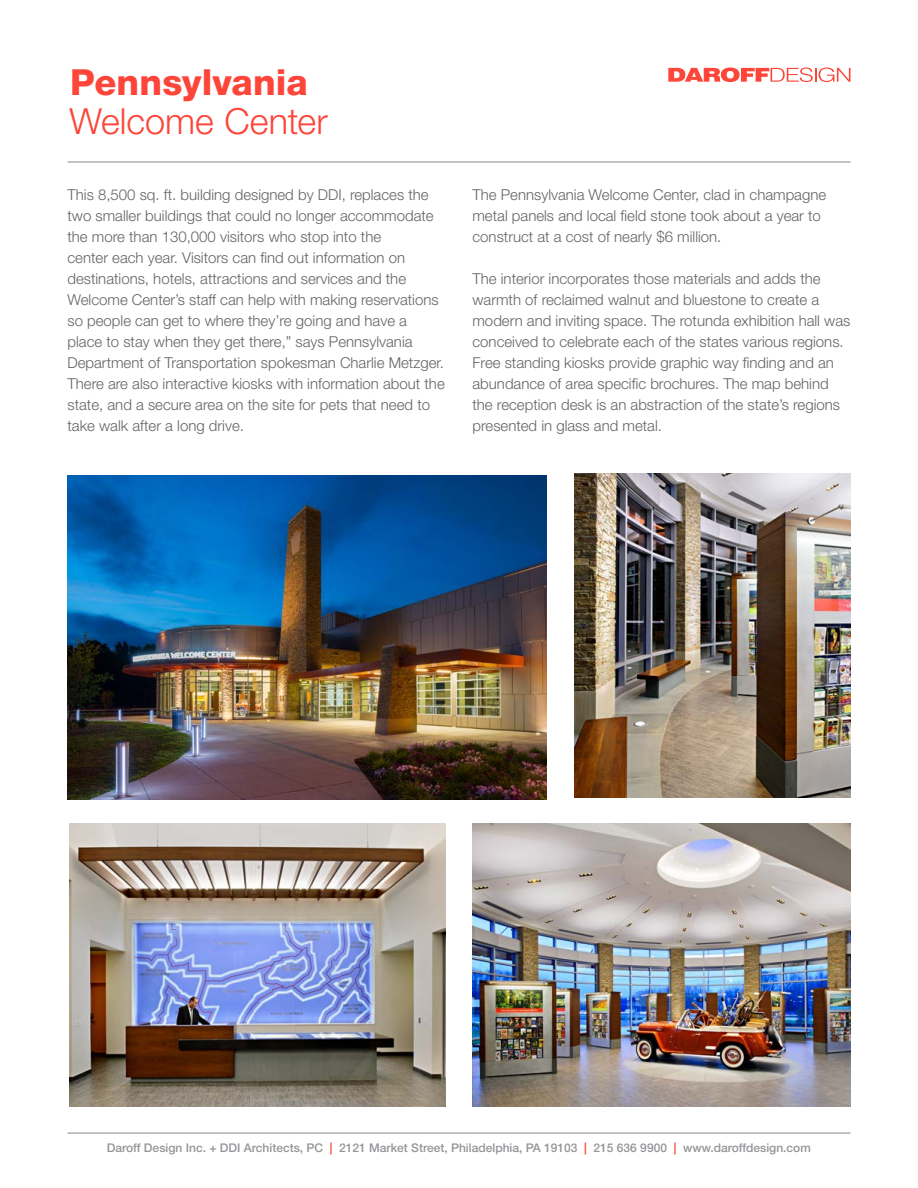
<style>
.page{position:relative;width:918px;height:1188px;background:#fff}
.page>*{position:absolute;margin:0;border:0;box-sizing:border-box;transform-origin:0 0}
.t1{font:300 36px "Helvetica Neue";color:#fd4539}
.t2{font:800 36px "Helvetica Neue";letter-spacing:.005em;color:#fd4539}
.t3{font:300 15px/21px "Helvetica Neue";color:#636466}
.t4{font:500 12px "Helvetica Neue";color:#939598}
.s1{color:#fd4539}
</style>
<div class="page">
<hr style="left:68px;top:1132px;width:782px;height:2px;background:#939598">
<hr style="left:68px;top:161px;width:782px;height:2px;background:#939598">
<svg style="left:668px;top:67px;width:182px;height:15px"></svg>
<img style="left:67px;top:475px;width:480px;height:324px">
<img style="left:69px;top:824px;width:376px;height:283px">
<img style="left:472px;top:824px;width:378px;height:283px">
<img style="left:574px;top:473px;width:276px;height:324px">
<h1 class="t2" style="left:70px;top:61px;width:239px">Pennsylvania</h1>
<h1 class="t1" style="left:69px;top:99px;width:260px">Welcome Center</h1>
<p class="t3" style="left:68px;top:184px;width:379px">This 8,500 sq. ft. building designed by DDI, replaces the two smaller buildings that could no longer accommodate the more than 130,000 visitors who stop into the<br>center each year. Visitors can find out information on destinations, hotels, attractions and services and the Welcome Center’s staff can help with making reservations so people can get to where they’re going and have a place to stay when they get there,” says Pennsylvania Department of Transportation spokesman Charlie Metzger.<br>There are also interactive kiosks with information about the state, and a secure area on the site for pets that need to take walk after a long drive.</p>
<p class="t3" style="left:472px;top:184px;width:355px">The Pennsylvania Welcome Center, clad in champagne metal panels and local field stone took about a year to construct at a cost of nearly $6 million.</p>
<p class="t3" style="left:472px;top:268px;width:379px">The interior incorporates those materials and adds the warmth of reclaimed walnut and bluestone to create a modern and inviting space. The rotunda exhibition hall was conceived to celebrate each of the states various regions.<br>Free standing kiosks provide graphic way finding and an abundance of area specific brochures. The map behind the reception desk is an abstraction of the state’s regions presented in glass and metal.</p>
<p class="t4" style="left:107px;top:1141px;width:706px">Daroff Design Inc. + DDI Architects, PC <span class="s1">|</span> 2121 Market Street, Philadelphia, PA 19103 <span class="s1">|</span> 215 636 9900 <span class="s1">|</span> www.daroffdesign.com</p>
</div>
